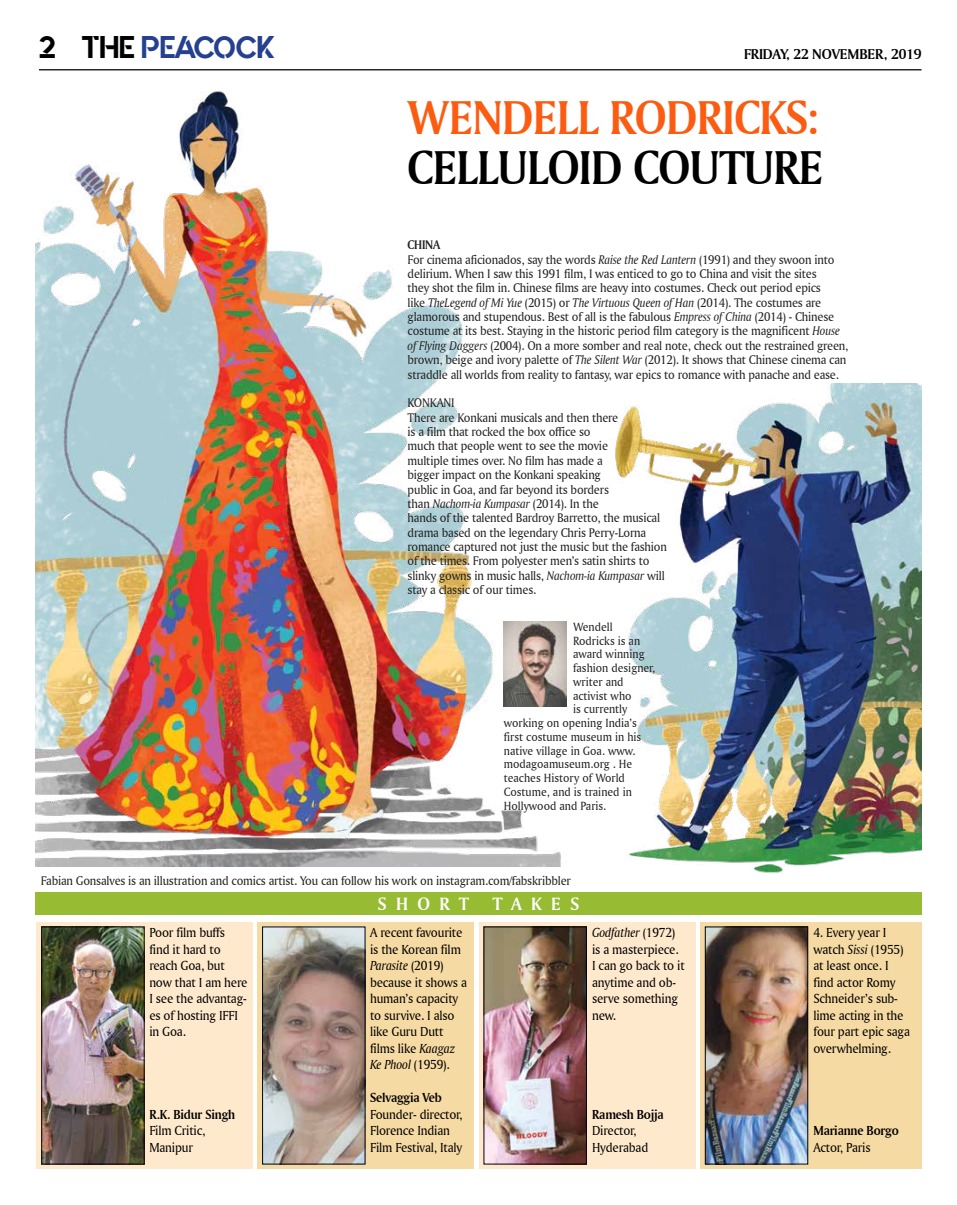
<style>
.page{position:relative;width:957px;height:1205px;background:#fff}
.page>*{position:absolute;margin:0;border:0;box-sizing:border-box;transform-origin:0 0}
.t1{font:50px "Amerigo BT Bold A";letter-spacing:-.015em;color:#fb5c11;scale:.95 1}
.t2{font:50px "Amerigo BT Bold A";letter-spacing:-.015em;color:#000;scale:.95 1}
.t3{font:31.25px "Quantify";color:#25408f;scale:.95 1}
.t4{font:18.75px "Amerigo BT Bold A";letter-spacing:.5em;color:#fff}
.t5{font:15px "Amerigo BT Bold A";letter-spacing:-.01em;color:#000}
.t6{font:13.75px/16.5px "Amerigo BT Roman A";letter-spacing:-.015em;color:#000;scale:.95 1}
.t7{font:13.75px "Amerigo BT Bold A";letter-spacing:-.015em;color:#000;scale:.95 1}
.t8{font:13.75px "Amerigo BT Italic A";letter-spacing:-.015em;color:#000;scale:.95 1}
.t9{font:13.12px/14.4px "Amerigo BT Roman A";letter-spacing:-.015em;color:#222;scale:.95 1}
.t10{font:13.12px "Amerigo BT Italic A";letter-spacing:-.015em;color:#222;scale:.95 1}
.t11{font:13.12px "Amerigo BT Bold A";letter-spacing:-.015em;color:#222;scale:.95 1}
.t12{font:12.5px "Amerigo BT Roman A";color:#222;scale:.95 1}
.s1{color:#000}
.s2{font-family:"Amerigo BT Italic A"}
.s3{font-family:"Amerigo BT Roman A"}
</style>
<div class="page">
<img style="left:35px;top:70px;width:540px;height:796px">
<hr style="left:39px;top:69px;width:882px;height:1px;background:#000">
<div style="left:36px;top:922px;width:217px;height:247px;background:#fee9cc"></div>
<div style="left:257px;top:922px;width:217px;height:247px;background:#f6daa3"></div>
<div style="left:479px;top:922px;width:216px;height:247px;background:#fee9cc"></div>
<div style="left:700px;top:922px;width:221px;height:247px;background:#f6daa3"></div>
<div style="left:35px;top:892px;width:886px;height:23px;background:#97bb33"></div>
<img style="left:264px;top:929px;width:99px;height:233px">
<div style="left:262px;top:927px;width:103px;height:237px;border:1px solid #000"></div>
<img style="left:44px;top:929px;width:98px;height:233px">
<div style="left:42px;top:927px;width:102px;height:237px;border:1px solid #000"></div>
<img style="left:486px;top:929px;width:98px;height:233px">
<div style="left:484px;top:927px;width:102px;height:237px;border:1px solid #000"></div>
<img style="left:707px;top:929px;width:99px;height:233px">
<div style="left:705px;top:927px;width:103px;height:237px;border:1px solid #000"></div>
<img style="left:615px;top:384px;width:306px;height:489px">
<img style="left:504px;top:621px;width:62px;height:85px">
<h2 class="t3" style="left:39px;top:30px;width:250px"><span class="s1">2 THE</span> PEACOCK</h2>
<p class="t5" style="left:744px;top:45px;width:179px">FRIDAY, 22 NOVEMBER, 2019</p>
<h1 class="t1" style="left:407px;top:87px;width:435px">WENDELL RODRICKS:</h1>
<h1 class="t2" style="left:407px;top:137px;width:439px">CELLULOID COUTURE</h1>
<p class="t11" style="left:407px;top:237px;width:36px">CHINA</p>
<p class="t9" style="left:407px;top:252px;width:451px">For cinema aficionados, say the words <span class="s2">Raise the Red Lantern</span> (1991) and they swoon into delirium. When I saw this 1991 film, I was enticed to go to China and visit the sites they shot the film in. Chinese films are heavy into costumes. Check out period epics</p>
<p class="t10" style="left:407px;top:294px;width:437px"><span class="s3">like</span> TheLegend of Mi Yue <span class="s3">(2015) or</span> The Virtuous Queen of Han <span class="s3">(2014). The costumes are</span></p>
<p class="t9" style="left:407px;top:309px;width:465px">glamorous and stupendous. Best of all is the fabulous <span class="s2">Empress of China</span> (2014) - Chinese costume at its best. Staying in the historic period film category is the magnificent <span class="s2">House of Flying Daggers</span> (2004). On a more somber and real note, check out the restrained green, brown, beige and ivory palette of <span class="s2">The Silent War</span> (2012). It shows that Chinese cinema can straddle all worlds from reality to fantasy, war epics to romance with panache and ease.</p>
<p class="t9" style="left:407px;top:395px;width:223px">KONKANI<br>There are Konkani musicals and then there is a film that rocked the box office so much that people went to see the movie multiple times over. No film has made a bigger impact on the Konkani speaking public in Goa, and far beyond its borders</p>
<p class="t10" style="left:407px;top:495px;width:203px"><span class="s3">than</span> Nachom-ia Kumpasar <span class="s3">(2014). In the</span></p>
<p class="t9" style="left:407px;top:510px;width:274px">hands of the talented Bardroy Barretto, the musical drama based on the legendary Chris Perry-Lorna romance captured not just the music but the fashion of the times. From polyester men’s satin shirts to slinky gowns in music halls, <span class="s2">Nachom-ia Kumpasar</span> will stay a classic of our times.</p>
<p class="t12" style="left:573px;top:619px;width:43px">Wendell</p>
<p class="t12" style="left:573px;top:633px;width:72px">Rodricks is an</p>
<p class="t12" style="left:573px;top:646px;width:77px">award winning</p>
<p class="t12" style="left:573px;top:660px;width:88px">fashion designer,</p>
<p class="t12" style="left:573px;top:674px;width:55px">writer and</p>
<p class="t12" style="left:573px;top:688px;width:63px">activist who</p>
<p class="t12" style="left:573px;top:701px;width:59px">is currently</p>
<p class="t12" style="left:504px;top:715px;width:142px">working on opening India’s</p>
<p class="t12" style="left:504px;top:729px;width:146px">first costume museum in his</p>
<p class="t12" style="left:504px;top:743px;width:140px">native village in Goa. www.</p>
<p class="t12" style="left:504px;top:756px;width:137px">modagoamuseum.org . He</p>
<p class="t12" style="left:504px;top:770px;width:129px">teaches History of World</p>
<p class="t12" style="left:504px;top:784px;width:136px">Costume, and is trained in</p>
<p class="t12" style="left:504px;top:798px;width:109px">Hollywood and Paris.</p>
<p class="t9" style="left:41px;top:873px;width:559px">Fabian Gonsalves is an illustration and comics artist. You can follow his work on instagram.com/fabskribbler</p>
<p class="t6" style="left:149px;top:924px;width:105px">Poor film buffs find it hard to reach Goa, but now that I am here<br>I see the advantag&shy;es of hosting IFFI in Goa.</p>
<p class="t7" style="left:149px;top:1106px;width:92px">R.K. Bidur Singh</p>
<p class="t6" style="left:149px;top:1122px;width:61px">Film Critic,<br>Manipur</p>
<h3 class="t4" style="left:378px;top:892px;width:93px">SHORT</h3>
<h3 class="t4" style="left:492px;top:892px;width:88px">TAKES</h3>
<p class="t6" style="left:370px;top:924px;width:99px">A recent favourite is the Korean film</p>
<p class="t8" style="left:370px;top:957px;width:79px">Parasite <span class="s3">(2019)</span></p>
<p class="t6" style="left:370px;top:973px;width:103px">because it shows a human’s capacity to survive. I also like Guru Dutt films like <span class="s2">Kaagaz</span></p>
<p class="t8" style="left:370px;top:1056px;width:85px">Ke Phool <span class="s3">(1959).</span></p>
<p class="t7" style="left:370px;top:1089px;width:77px">Selvaggia Veb</p>
<p class="t6" style="left:370px;top:1105px;width:99px">Founder- director,<br>Florence Indian<br>Film Festival, Italy</p>
<p class="t8" style="left:592px;top:924px;width:89px">Godfather <span class="s3">(1972)</span></p>
<p class="t6" style="left:592px;top:940px;width:99px">is a masterpiece.<br>I can go back to it anytime and ob&shy;serve something new.</p>
<p class="t7" style="left:592px;top:1106px;width:77px">Ramesh Bojja</p>
<p class="t6" style="left:592px;top:1122px;width:61px">Director,<br>Hyderabad</p>
<p class="t6" style="left:813px;top:924px;width:103px">4. Every year I watch <span class="s2">Sissi</span> (1955) at least once. I find actor Romy<br>Schneider’s sub&shy;lime acting in the four part epic saga overwhelming.</p>
<p class="t7" style="left:813px;top:1122px;width:91px">Marianne Borgo</p>
<p class="t6" style="left:813px;top:1138px;width:62px">Actor, Paris</p>
</div>
